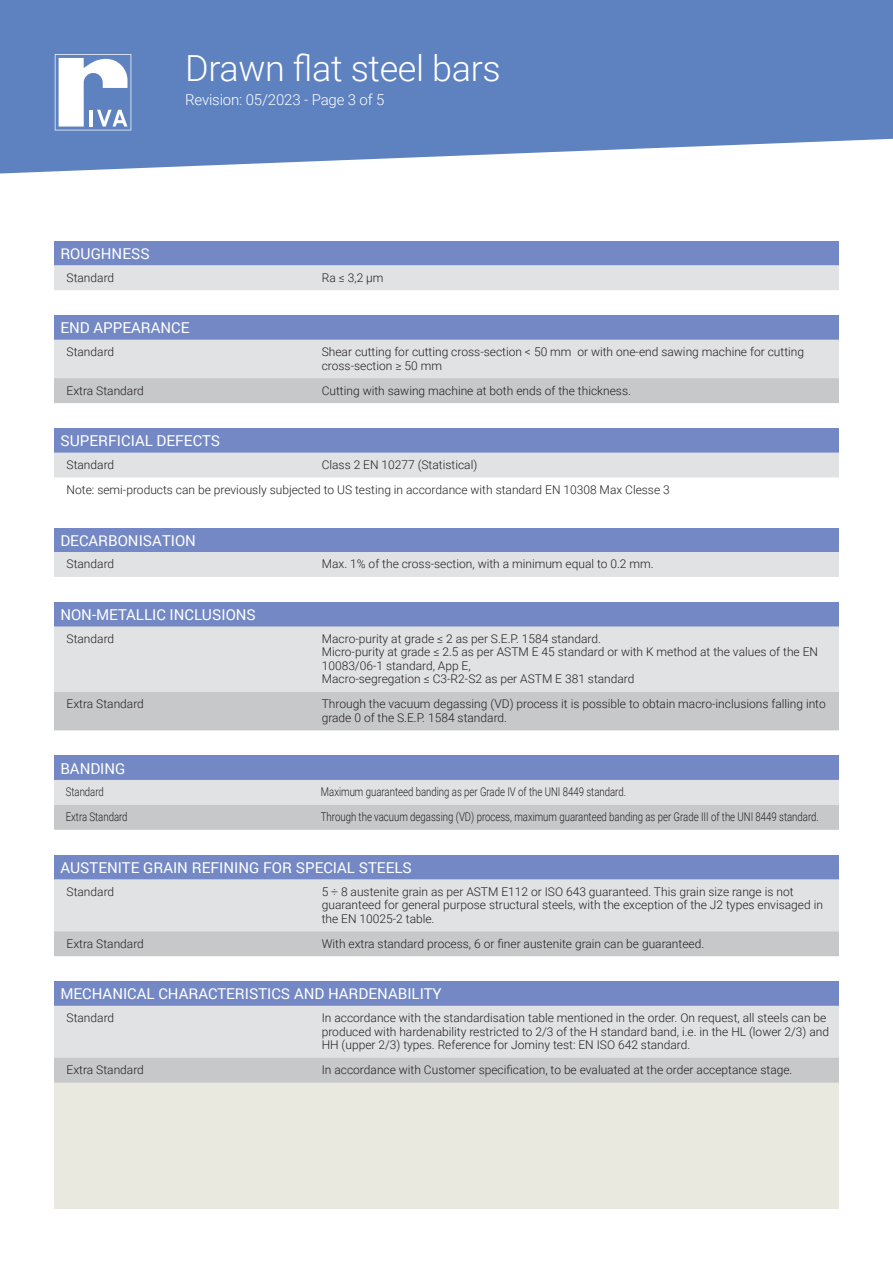
<style>
.page{position:relative;width:893px;height:1263px;background:#fff}
.page>*{position:absolute;margin:0;border:0;box-sizing:border-box;transform-origin:0 0}
.t1{font:300 36px "Roboto";letter-spacing:-.01em;color:#fff}
.t2{font:15px "Roboto";color:#fff}
.t3{font:300 15px "Roboto";letter-spacing:-.01em;color:#fff}
.t4{font:300 12px/13.5px "Roboto";color:#231f20}
.t5{font:300 12px "Roboto";color:#231f20;scale:.8 1}
</style>
<div class="page">
<svg style="left:0;top:0;width:893px;height:173px;background:#6e8dc6"></svg>
<svg style="left:55px;top:54px;width:76px;height:76px"></svg>
<div style="left:54px;top:1042px;width:785px;height:167px;background:#e9e9df"></div>
<div style="left:54px;top:241px;width:785px;height:24px;background:#7388c4"></div>
<div style="left:54px;top:265px;width:785px;height:25px;background:#e1e2e4"></div>
<div style="left:54px;top:316px;width:785px;height:24px;background:#7388c4"></div>
<svg style="left:54px;top:340px;width:785px;height:63px;background:#d6d7d9"></svg>
<div style="left:54px;top:429px;width:785px;height:24px;background:#7388c4"></div>
<div style="left:54px;top:453px;width:785px;height:24px;background:#e1e2e4"></div>
<div style="left:54px;top:528px;width:785px;height:24px;background:#7388c4"></div>
<div style="left:54px;top:552px;width:785px;height:25px;background:#e1e2e4"></div>
<div style="left:54px;top:602px;width:785px;height:24px;background:#7388c4"></div>
<div style="left:54px;top:626px;width:785px;height:66px;background:#e1e2e4"></div>
<div style="left:54px;top:692px;width:785px;height:38px;background:#c7c8ca"></div>
<div style="left:54px;top:756px;width:785px;height:24px;background:#7388c4"></div>
<svg style="left:54px;top:780px;width:785px;height:50px;background:#d4d5d7"></svg>
<div style="left:54px;top:855px;width:785px;height:24px;background:#7388c4"></div>
<svg style="left:54px;top:879px;width:785px;height:77px;background:#d8d9db"></svg>
<div style="left:54px;top:982px;width:785px;height:24px;background:#7388c4"></div>
<svg style="left:54px;top:1006px;width:785px;height:77px"></svg>
<h1 class="t1" style="left:185px;top:43px;width:317px">Drawn flat steel bars</h1>
<p class="t3" style="left:185px;top:89px;width:201px">Revision: 05/2023 - Page 3 of 5</p>
<p class="t2" style="left:60px;top:243px;width:91px">ROUGHNESS</p>
<p class="t4" style="left:67px;top:270px;width:49px">Standard</p>
<p class="t4" style="left:322px;top:270px;width:63px">Ra ≤ 3,2 µm</p>
<p class="t2" style="left:60px;top:317px;width:131px">END APPEARANCE</p>
<p class="t4" style="left:67px;top:345px;width:49px">Standard</p>
<p class="t4" style="left:322px;top:345px;width:484px">Shear cutting for cutting cross-section &lt; 50 mm or with one-end sawing machine for cutting cross-section ≥ 50 mm</p>
<p class="t4" style="left:67px;top:383px;width:79px">Extra Standard</p>
<p class="t4" style="left:322px;top:383px;width:311px">Cutting with sawing machine at both ends of the thickness.</p>
<p class="t2" style="left:60px;top:430px;width:161px">SUPERFICIAL DEFECTS</p>
<p class="t4" style="left:67px;top:458px;width:49px">Standard</p>
<p class="t4" style="left:67px;top:452px;width:605px;line-height:24.9px;text-indent:255px">Class 2 EN 10277 (Statistical)<br>Note: semi-products can be previously subjected to US testing in accordance with standard EN 10308 Max Clesse 3</p>
<p class="t2" style="left:60px;top:530px;width:137px">DECARBONISATION</p>
<p class="t4" style="left:67px;top:557px;width:49px">Standard</p>
<p class="t4" style="left:322px;top:557px;width:333px">Max. 1% of the cross-section, with a minimum equal to 0.2 mm.</p>
<p class="t2" style="left:60px;top:604px;width:197px">NON-METALLIC INCLUSIONS</p>
<p class="t4" style="left:67px;top:631px;width:49px">Standard</p>
<p class="t4" style="left:322px;top:631px;width:498px">Macro-purity at grade ≤ 2 as per S.E.P. 1584 standard.<br>Micro-purity at grade ≤ 2.5 as per ASTM E 45 standard or with K method at the values of the EN 10083/06-1 standard, App E,<br>Macro-segregation ≤ C3-R2-S2 as per ASTM E 381 standard</p>
<p class="t4" style="left:67px;top:697px;width:79px">Extra Standard</p>
<p class="t4" style="left:322px;top:697px;width:506px">Through the vacuum degassing (VD) process it is possible to obtain macro-inclusions falling into grade 0 of the S.E.P. 1584 standard.</p>
<p class="t2" style="left:60px;top:758px;width:67px">BANDING</p>
<p class="t5" style="left:66px;top:784px;width:49px">Standard</p>
<p class="t5" style="left:321px;top:784px;width:383px">Maximum guaranteed banding as per Grade IV of the UNI 8449 standard.</p>
<p class="t5" style="left:66px;top:809px;width:79px">Extra Standard</p>
<p class="t5" style="left:321px;top:809px;width:624px">Through the vacuum degassing (VD) process, maximum guaranteed banding as per Grade III of the UNI 8449 standard.</p>
<p class="t2" style="left:60px;top:857px;width:353px">AUSTENITE GRAIN REFINING FOR SPECIAL STEELS</p>
<p class="t4" style="left:67px;top:884px;width:49px">Standard</p>
<p class="t4" style="left:322px;top:884px;width:503px">5 ÷ 8 austenite grain as per ASTM E112 or ISO 643 guaranteed. This grain size range is not guaranteed for general purpose structural steels, with the exception of the J2 types envisaged in the EN 10025-2 table.</p>
<p class="t4" style="left:67px;top:936px;width:79px">Extra Standard</p>
<p class="t4" style="left:322px;top:936px;width:384px">With extra standard process, 6 or finer austenite grain can be guaranteed.</p>
<p class="t2" style="left:60px;top:983px;width:383px">MECHANICAL CHARACTERISTICS AND HARDENABILITY</p>
<p class="t4" style="left:67px;top:1011px;width:49px">Standard</p>
<p class="t4" style="left:322px;top:1011px;width:509px">In accordance with the standardisation table mentioned in the order. On request, all steels can be produced with hardenability restricted to 2/3 of the H standard band, i.e. in the HL (lower 2/3) and<br>HH (upper 2/3) types. Reference for Jominy test: EN ISO 642 standard.</p>
<p class="t4" style="left:67px;top:1063px;width:79px">Extra Standard</p>
<p class="t4" style="left:322px;top:1063px;width:472px">In accordance with Customer specification, to be evaluated at the order acceptance stage.</p>
</div>
